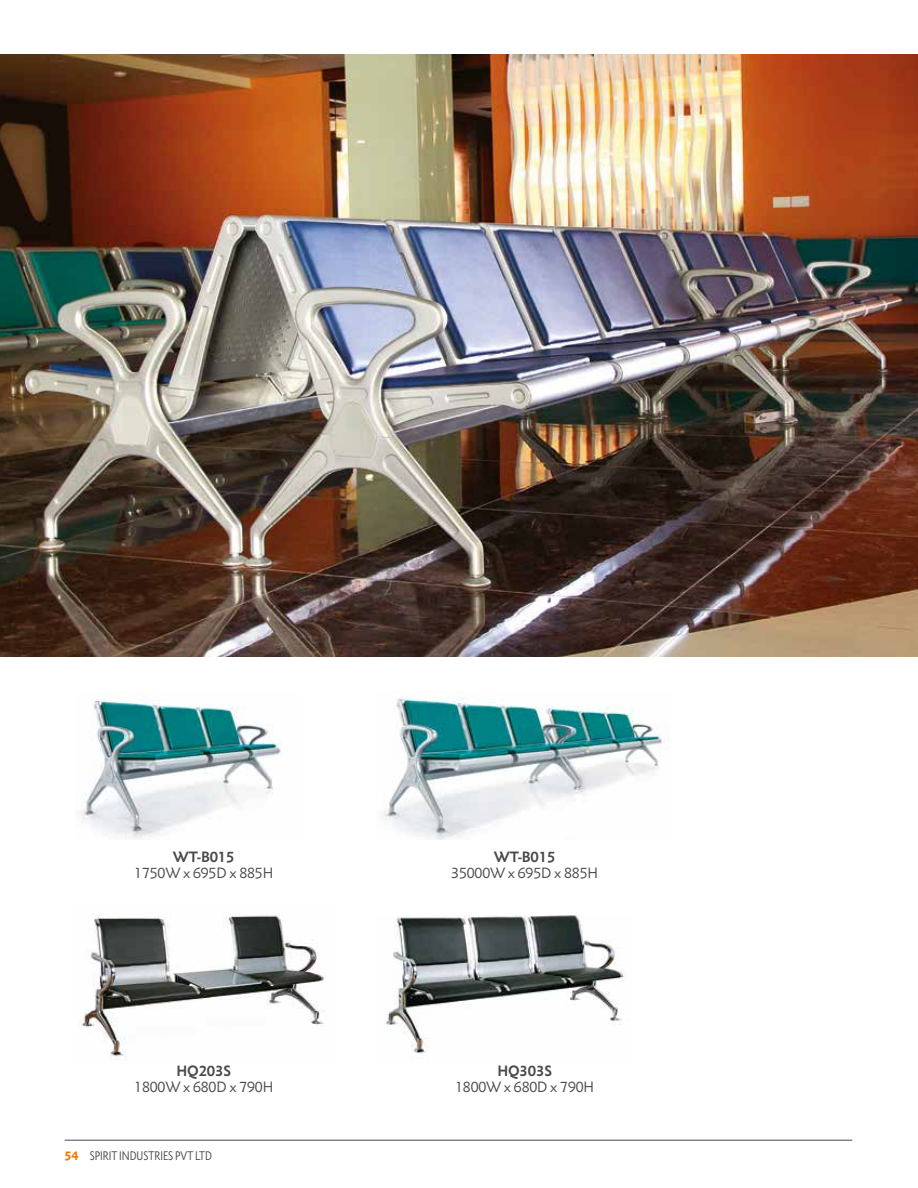
<style>
.page{position:relative;width:918px;height:1188px;background:#fff}
.page>*{position:absolute;margin:0;border:0;box-sizing:border-box;transform-origin:0 0}
.t1{font:13.5px "Metro Nova Pro";letter-spacing:-.01em;color:#494948}
.t2{font:700 13.5px "Metro Nova Pro";letter-spacing:-.01em;color:#494948}
.t3{font:condensed 11.25px "Metro Nova Pro";color:#494948}
.s1{font-weight:900;font-stretch:normal;color:#ef7c00}
</style>
<div class="page">
<img style="left:0;top:54px;width:918px;height:603px">
<img style="left:82px;top:691px;width:199px;height:147px">
<img style="left:383px;top:691px;width:279px;height:149px">
<img style="left:385px;top:915px;width:239px;height:139px">
<img style="left:77px;top:914px;width:247px;height:146px">
<hr style="left:65px;top:1140px;width:787px;height:1px;background:#494948">
<p class="t2" style="left:173px;top:849px;width:63px">WT-B015</p>
<p class="t1" style="left:134px;top:865px;width:141px">1750W x 695D x 885H</p>
<p class="t2" style="left:176px;top:1062px;width:56px">HQ203S</p>
<p class="t1" style="left:134px;top:1079px;width:141px">1800W x 680D x 790H</p>
<p class="t3" style="left:65px;top:1149px;width:149px"><span class="s1">54</span> SPIRIT INDUSTRIES PVT LTD</p>
<p class="t2" style="left:494px;top:849px;width:63px">WT-B015</p>
<p class="t1" style="left:451px;top:865px;width:148px">35000W x 695D x 885H</p>
<p class="t2" style="left:497px;top:1063px;width:56px">HQ303S</p>
<p class="t1" style="left:455px;top:1079px;width:141px">1800W x 680D x 790H</p>
</div>
